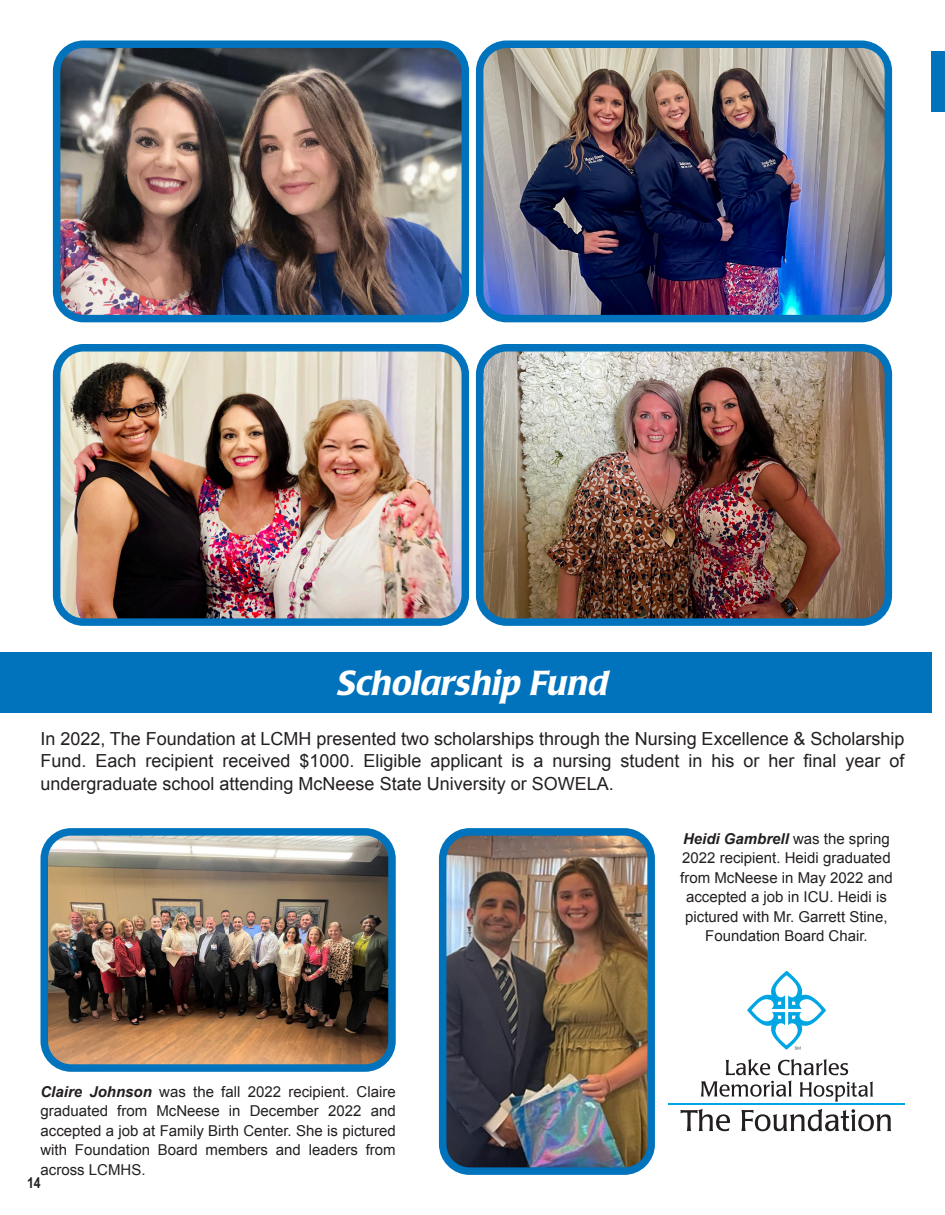
<style>
.page{position:relative;width:945px;height:1215px;background:#fff}
.page>*{position:absolute;margin:0;border:0;box-sizing:border-box;transform-origin:0 0}
.t1{font:italic 500 34.5px "Poppl Laudatio";color:#fff}
.t2{font:18px/22.5px "Arial";color:#231f20;text-align:justify}
.t3{font:15px/19.5px "Arial";color:#231f20;text-align:justify}
.t4{font:700 15px "Arial Narrow";color:#231f20}
.s1{font-weight:700;font-style:italic}
</style>
<div class="page">
<div style="left:0;top:652px;width:932px;height:60px;background:#0073bc"></div>
<div style="left:932px;top:51px;width:13px;height:61px;background:#0073bc"></div>
<img style="left:62px;top:49px;width:398px;height:264px">
<div style="left:53px;top:40px;width:416px;height:282px;border:8px solid #0073bc;border-radius:27px"></div>
<img style="left:62px;top:353px;width:398px;height:264px">
<div style="left:53px;top:344px;width:416px;height:282px;border:8px solid #0073bc;border-radius:27px"></div>
<img style="left:485px;top:49px;width:398px;height:264px">
<div style="left:476px;top:40px;width:416px;height:282px;border:8px solid #0073bc;border-radius:27px"></div>
<img style="left:485px;top:353px;width:398px;height:264px">
<div style="left:476px;top:344px;width:416px;height:282px;border:8px solid #0073bc;border-radius:27px"></div>
<img style="left:49px;top:837px;width:338px;height:226px">
<div style="left:40px;top:828px;width:356px;height:244px;border:8px solid #0073bc;border-radius:27px"></div>
<img style="left:448px;top:837px;width:198px;height:329px">
<div style="left:439px;top:828px;width:216px;height:347px;border:8px solid #0073bc;border-radius:27px"></div>
<svg style="left:747px;top:971px;width:79px;height:79px"></svg>
<hr style="left:668px;top:1104px;width:236px;height:1px;background:#00a6e4">
<svg style="left:680px;top:1109px;width:50px;height:22px"></svg>
<svg style="left:741px;top:1109px;width:150px;height:22px"></svg>
<svg style="left:701px;top:1059px;width:172px;height:43px"></svg>
<p class="t1" style="left:337px;top:663px;width:272px">Scholarship Fund</p>
<p class="t2" style="left:40px;top:727px;width:865px">In 2022, The Foundation at LCMH presented two scholarships through the Nursing Excellence &amp; Scholarship Fund. Each recipient received $1000. Eligible applicant is a nursing student in his or her final year of undergraduate school attending McNeese State University or SOWELA.</p>
<p class="t3" style="left:40px;top:1082px;width:357px"><span class="s1">Claire Johnson</span> was the fall 2022 recipient. Claire graduated from McNeese in December 2022 and accepted a job at Family Birth Center. She is pictured with Foundation Board members and leaders from across LCMHS.</p>
<p class="t4" style="left:27px;top:1172px;width:15px">14</p>
<p class="t3" style="left:680px;top:829px;width:214px;text-align:center"><span class="s1">Heidi Gambrell</span> was the spring<br>2022 recipient. Heidi graduated from McNeese in May 2022 and accepted a job in ICU. Heidi is pictured with Mr. Garrett Stine,<br>Foundation Board Chair.</p>
</div>
